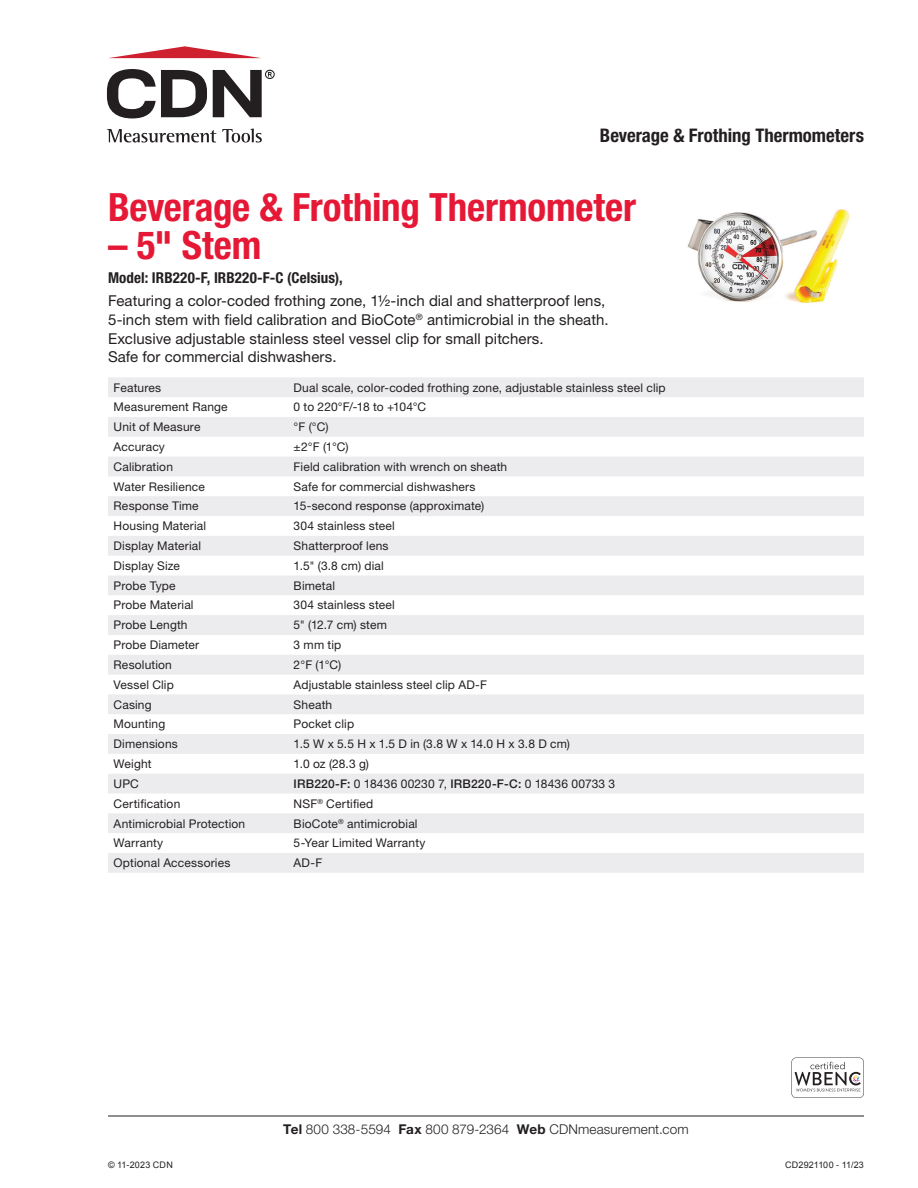
<style>
.page{position:relative;width:918px;height:1188px;background:#fff}
.page>*{position:absolute;margin:0;border:0;box-sizing:border-box;transform-origin:0 0}
.t1{font:700 condensed 39px "Helvetica Neue LT Std";letter-spacing:-.005em;color:#e51836}
.t2{font:700 condensed 18.75px "Helvetica Neue LT Std";color:#231f20}
.t3{font:15px/18.8px "Helvetica Neue LT Std";letter-spacing:.005em;color:#231f20}
.t4{font:700 condensed 15px "Helvetica Neue LT Std";letter-spacing:.005em;color:#231f20}
.t5{font:300 13.5px "Helvetica Neue LT Std";letter-spacing:.01em;color:#231f20}
.t6{font:12px "Helvetica Neue LT Std";letter-spacing:.015em;color:#231f20}
.t7{font:12px "Helvetica Neue LT Std";letter-spacing:-.005em;color:#231f20}
.t8{font:9px "Arial";letter-spacing:.025em;color:#231f20}
.s1{font-weight:500}
.s2{font-weight:700}
</style>
<div class="page">
<hr style="left:108px;top:1116px;width:756px;height:1px;background:#231f20">
<svg style="left:107px;top:129px;width:109px;height:14px"></svg>
<svg style="left:222px;top:129px;width:40px;height:14px"></svg>
<svg style="left:107px;top:69px;width:100px;height:49px"></svg>
<svg style="left:109px;top:46px;width:151px;height:12px"></svg>
<svg style="left:213px;top:70px;width:62px;height:47px"></svg>
<svg style="left:791px;top:1058px;width:73px;height:40px"></svg>
<img style="left:687px;top:209px;width:163px;height:94px">
<svg style="left:108px;top:377px;width:756px;height:496px;fill:#eeeef0"></svg>
<h2 class="t2" style="left:600px;top:124px;width:266px">Beverage &amp; Frothing Thermometers</h2>
<h1 class="t1" style="left:108px;top:184px;width:530px">Beverage &amp; Frothing Thermometer</h1>
<h1 class="t1" style="left:108px;top:221px;width:155px">– 5" Stem</h1>
<p class="t4" style="left:108px;top:268px;width:236px">Model: IRB220-F, IRB220-F-C (Celsius),</p>
<p class="t3" style="left:108px;top:291px;width:502px">Featuring a color-coded frothing zone, 1½-inch dial and shatterproof lens, 5-inch stem with field calibration and BioCote<sup>®</sup> antimicrobial in the sheath.<br>Exclusive adjustable stainless steel vessel clip for small pitchers.<br>Safe for commercial dishwashers.</p>
<p class="t6" style="left:114px;top:380px;width:49px">Features</p>
<p class="t6" style="left:294px;top:380px;width:374px">Dual scale, color-coded frothing zone, adjustable stainless steel clip</p>
<p class="t6" style="left:114px;top:400px;width:116px">Measurement Range</p>
<p class="t7" style="left:294px;top:400px;width:134px">0 to 220°F/-18 to +104°C</p>
<p class="t6" style="left:114px;top:420px;width:88px">Unit of Measure</p>
<p class="t6" style="left:294px;top:420px;width:36px">°F (°C)</p>
<p class="t6" style="left:114px;top:440px;width:53px">Accuracy</p>
<p class="t6" style="left:294px;top:440px;width:57px">±2°F (1°C)</p>
<p class="t6" style="left:114px;top:459px;width:61px">Calibration</p>
<p class="t6" style="left:294px;top:459px;width:215px">Field calibration with wrench on sheath</p>
<p class="t6" style="left:114px;top:479px;width:93px">Water Resilience</p>
<p class="t6" style="left:294px;top:479px;width:183px">Safe for commercial dishwashers</p>
<p class="t6" style="left:114px;top:499px;width:87px">Response Time</p>
<p class="t6" style="left:294px;top:499px;width:192px">15-second response (approximate)</p>
<p class="t6" style="left:114px;top:519px;width:94px">Housing Material</p>
<p class="t6" style="left:294px;top:519px;width:103px">304 stainless steel</p>
<p class="t6" style="left:114px;top:539px;width:89px">Display Material</p>
<p class="t6" style="left:294px;top:539px;width:96px">Shatterproof lens</p>
<p class="t6" style="left:114px;top:558px;width:68px">Display Size</p>
<p class="t6" style="left:294px;top:558px;width:92px">1.5" (3.8 cm) dial</p>
<p class="t6" style="left:114px;top:578px;width:64px">Probe Type</p>
<p class="t6" style="left:294px;top:578px;width:43px">Bimetal</p>
<p class="t6" style="left:114px;top:598px;width:82px">Probe Material</p>
<p class="t6" style="left:294px;top:598px;width:103px">304 stainless steel</p>
<p class="t6" style="left:114px;top:618px;width:76px">Probe Length</p>
<p class="t6" style="left:294px;top:618px;width:95px">5" (12.7 cm) stem</p>
<p class="t6" style="left:114px;top:638px;width:87px">Probe Diameter</p>
<p class="t6" style="left:294px;top:638px;width:49px">3 mm tip</p>
<p class="t6" style="left:114px;top:657px;width:60px">Resolution</p>
<p class="t6" style="left:294px;top:657px;width:49px">2°F (1°C)</p>
<p class="t6" style="left:114px;top:677px;width:62px">Vessel Clip</p>
<p class="t6" style="left:294px;top:677px;width:195px">Adjustable stainless steel clip AD-F</p>
<p class="t6" style="left:114px;top:697px;width:40px">Casing</p>
<p class="t6" style="left:294px;top:697px;width:40px">Sheath</p>
<p class="t6" style="left:114px;top:717px;width:53px">Mounting</p>
<p class="t6" style="left:294px;top:717px;width:62px">Pocket clip</p>
<p class="t6" style="left:114px;top:737px;width:66px">Dimensions</p>
<p class="t6" style="left:294px;top:737px;width:278px">1.5 W x 5.5 H x 1.5 D in (3.8 W x 14.0 H x 3.8 D cm)</p>
<p class="t6" style="left:114px;top:757px;width:40px">Weight</p>
<p class="t6" style="left:294px;top:757px;width:77px">1.0 oz (28.3 g)</p>
<p class="t6" style="left:114px;top:776px;width:27px">UPC</p>
<p class="t6" style="left:294px;top:776px;width:323px"><span class="s1">IRB220-F:</span> 0 18436 00230 7, <span class="s1">IRB220-F-C:</span> 0 18436 00733 3</p>
<p class="t6" style="left:114px;top:796px;width:68px">Certification</p>
<p class="t6" style="left:294px;top:796px;width:81px">NSF<sup>®</sup> Certified</p>
<p class="t6" style="left:114px;top:816px;width:133px">Antimicrobial Protection</p>
<p class="t6" style="left:294px;top:816px;width:126px">BioCote<sup>®</sup> antimicrobial</p>
<p class="t6" style="left:114px;top:836px;width:51px">Warranty</p>
<p class="t6" style="left:294px;top:836px;width:133px">5-Year Limited Warranty</p>
<p class="t6" style="left:114px;top:856px;width:118px">Optional Accessories</p>
<p class="t6" style="left:294px;top:856px;width:30px">AD-F</p>
<p class="t5" style="left:283px;top:1121px;width:407px"><span class="s2">Tel</span> 800 338-5594 <span class="s2">Fax</span> 800 879-2364 <span class="s2">Web</span> CDNmeasurement.com</p>
<p class="t8" style="left:108px;top:1158px;width:66px">© 11-2023 CDN</p>
<p class="t8" style="left:785px;top:1158px;width:80px">CD2921100 - 11/23</p>
</div>
